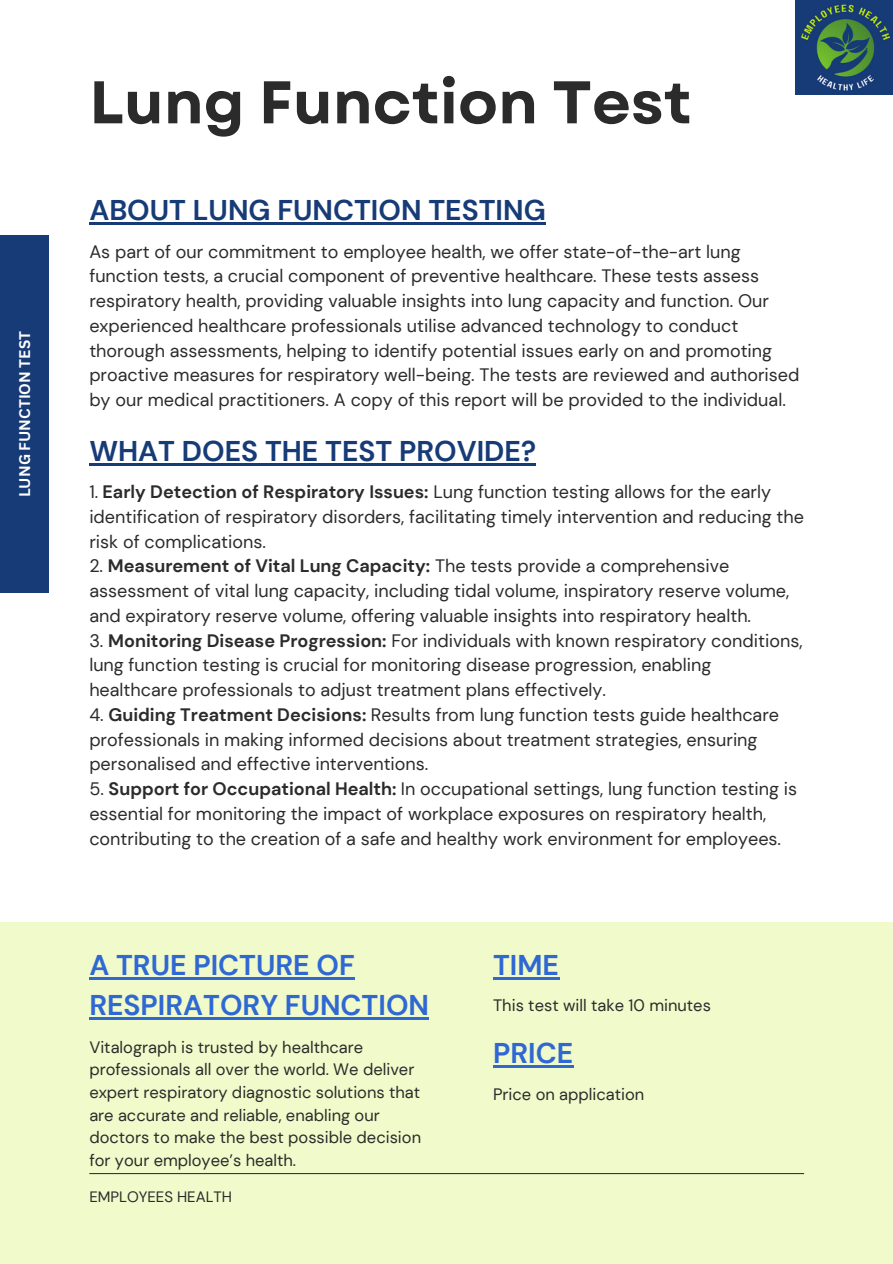
<style>
.page{position:relative;width:893px;height:1264px;background:#fff}
.page>*{position:absolute;margin:0;border:0;box-sizing:border-box;transform-origin:0 0}
.t1{font:700 60px "Garet";color:#2b2b2b}
.t2{font:700 28.5px "DM Sans";color:#173b77}
.t3{font:700 28.5px/39.3px "DM Sans";color:#2f68d3}
.t4{font:18px/24.8px "DM Sans";color:#2b2b2b}
.t5{font:16.5px/22.5px "DM Sans";color:#2b2b2b}
.t6{font:700 15px "Canva Sans";color:#fff}
.t7{font:15px "DM Sans";color:#2b2b2b}
.s1{font-weight:700}
</style>
<div class="page">
<div style="left:0;top:922px;width:892px;height:341px;background:#f1faca"></div>
<div style="left:0;top:235px;width:49px;height:358px;background:#173b77"></div>
<hr style="left:89px;top:1172px;width:715px;height:2px;background:#1d3a72">
<img style="left:795px;top:0;width:97px;height:94px">
<hr style="left:89px;top:222px;width:456px;height:3px;background:#173b77">
<hr style="left:89px;top:463px;width:447px;height:2px;background:#173b77">
<hr style="left:493px;top:977px;width:66px;height:2px;background:#2f68d3">
<hr style="left:493px;top:1065px;width:80px;height:2px;background:#2f68d3">
<hr style="left:89px;top:977px;width:266px;height:2px;background:#2f68d3">
<hr style="left:89px;top:1016px;width:340px;height:3px;background:#2f68d3">
<p class="t6" style="left:14px;top:497px;width:167px;rotate:-90deg">LUNG FUNCTION TEST</p>
<p class="t1" style="left:89px;top:59px;width:604px">Lung Function Test</p>
<p class="t2" style="left:89px;top:192px;width:458px">ABOUT LUNG FUNCTION TESTING</p>
<p class="t4" style="left:89px;top:239px;width:711px">As part of our commitment to employee health, we offer state-of-the-art lung function tests, a crucial component of preventive healthcare. These tests assess respiratory health, providing valuable insights into lung capacity and function. Our experienced healthcare professionals utilise advanced technology to conduct thorough assessments, helping to identify potential issues early on and promoting proactive measures for respiratory well-being. The tests are reviewed and authorised by our medical practitioners. A copy of this report will be provided to the individual.</p>
<h2 class="t2" style="left:89px;top:432px;width:448px">WHAT DOES THE TEST PROVIDE?</h2>
<p class="t4" style="left:89px;top:479px;width:716px">1. <span class="s1">Early Detection of Respiratory Issues:</span> Lung function testing allows for the early identification of respiratory disorders, facilitating timely intervention and reducing the risk of complications.</p>
<h1 class="t4" style="left:89px;top:554px;width:701px">2. <span class="s1">Measurement of Vital Lung Capacity:</span> The tests provide a comprehensive assessment of vital lung capacity, including tidal volume, inspiratory reserve volume, and expiratory reserve volume, offering valuable insights into respiratory health.</h1>
<h4 class="t4" style="left:89px;top:628px;width:714px">3. <span class="s1">Monitoring Disease Progression:</span> For individuals with known respiratory conditions, lung function testing is crucial for monitoring disease progression, enabling healthcare professionals to adjust treatment plans effectively.</h4>
<h2 class="t4" style="left:89px;top:702px;width:691px">4. <span class="s1">Guiding Treatment Decisions:</span> Results from lung function tests guide healthcare professionals in making informed decisions about treatment strategies, ensuring personalised and effective interventions.</h2>
<h3 class="t4" style="left:89px;top:776px;width:709px">5. <span class="s1">Support for Occupational Health:</span> In occupational settings, lung function testing is essential for monitoring the impact of workplace exposures on respiratory health, contributing to the creation of a safe and healthy work environment for employees.</h3>
<h3 class="t3" style="left:89px;top:945px;width:341px">A TRUE PICTURE OF<br>RESPIRATORY FUNCTION</h3>
<p class="t5" style="left:89px;top:1036px;width:333px">Vitalograph is trusted by healthcare professionals all over the world. We deliver expert respiratory diagnostic solutions that are accurate and reliable, enabling our doctors to make the best possible decision for your employee’s health.</p>
<p class="t7" style="left:89px;top:1186px;width:144px">EMPLOYEES HEALTH</p>
<h2 class="t3" style="left:493px;top:945px;width:67px">TIME</h2>
<h3 class="t5" style="left:493px;top:994px;width:219px">This test will take 10 minutes</h3>
<h3 class="t3" style="left:493px;top:1033px;width:82px">PRICE</h3>
<h2 class="t5" style="left:493px;top:1082px;width:153px">Price on application</h2>
</div>
